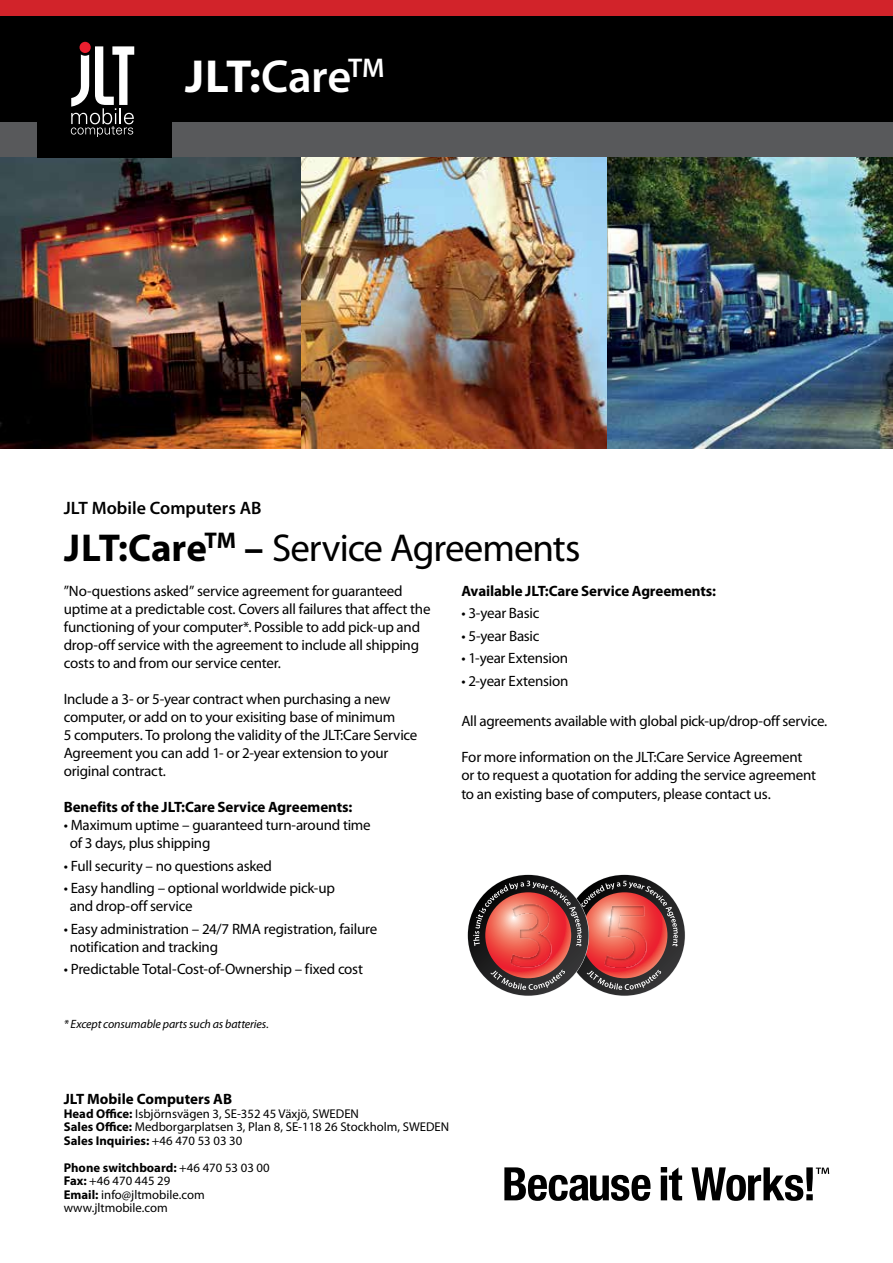
<style>
.page{position:relative;width:893px;height:1263px;background:#fff}
.page>*{position:absolute;margin:0;border:0;box-sizing:border-box;transform-origin:0 0}
.t1{font:700 46.5px "Myriad Pro";color:#fff}
.t2{font:39px "Myriad Pro";letter-spacing:-.025em;color:#000}
.t3{font:600 18px "Myriad Pro";color:#000}
.t4{font:15px/18px "Myriad Pro";letter-spacing:-.015em;color:#000}
.t5{font:700 15px "Myriad Pro";letter-spacing:-.01em;color:#000}
.t6{font:12.75px/13.5px "Myriad Pro";color:#000}
.t7{font:italic 12px "Myriad Pro";letter-spacing:-.01em;color:#000}
.s1{font-weight:600}
.s2{font-weight:700}
</style>
<div class="page">
<img style="left:606px;top:157px;width:287px;height:292px">
<img style="left:301px;top:157px;width:305px;height:292px">
<img style="left:0;top:157px;width:301px;height:292px">
<svg style="left:504px;top:1167px;width:146px;height:34px"></svg>
<svg style="left:661px;top:1167px;width:21px;height:33px"></svg>
<svg style="left:691px;top:1167px;width:138px;height:34px"></svg>
<div style="left:0;top:0;width:893px;height:149px;background:#000"></div>
<div style="left:0;top:122px;width:893px;height:35px;background:#58595b"></div>
<div style="left:0;top:0;width:893px;height:16px;background:#d2232a"></div>
<div style="left:37px;top:29px;width:135px;height:128px;background:#000"></div>
<svg style="left:71px;top:46px;width:63px;height:91px"></svg>
<div style="left:80px;top:42px;width:11px;height:11px;background:#ec1f2f;border-radius:50%"></div>
<svg style="left:564px;top:875px;width:121px;height:121px"></svg>
<svg style="left:581px;top:892px;width:86px;height:86px"></svg>
<svg style="left:587px;top:970px;width:74px;height:20px"></svg>
<img style="left:594px;top:946px;width:53px;height:22px">
<svg style="left:468px;top:875px;width:121px;height:121px;background:#2b292a"></svg>
<svg style="left:473px;top:881px;width:205px;height:65px;background:#905d59"></svg>
<svg style="left:485px;top:892px;width:86px;height:86px;background:#e94541"></svg>
<svg style="left:490px;top:969px;width:75px;height:21px;background:#775453"></svg>
<img style="left:498px;top:904px;width:53px;height:63px">
<h1 class="t1" style="left:185px;top:51px;width:201px">JLT:<span class="s1">Care</span><sup>TM</sup></h1>
<p class="t3" style="left:64px;top:498px;width:199px">JLT Mobile Computers AB</p>
<h2 class="t2" style="left:64px;top:527px;width:518px"><span class="s2">JLT:Care</span><sup>TM</sup> <span class="s2">–</span> Service Agreements</h2>
<p class="t4" style="left:64px;top:582px;width:368px">”No-questions asked” service agreement for guaranteed uptime at a predictable cost. Covers all failures that affect the functioning of your computer*. Possible to add pick-up and drop-off service with the agreement to include all shipping costs to and from our service center.</p>
<p class="t4" style="left:64px;top:690px;width:355px">Include a 3- or 5-year contract when purchasing a new computer, or add on to your exisiting base of minimum<br>5 computers. To prolong the validity of the JLT:Care Service Agreement you can add 1- or 2-year extension to your original contract.</p>
<p class="t5" style="left:64px;top:798px;width:290px">Benefits of the JLT:Care Service Agreements:</p>
<p class="t4" style="left:70px;top:816px;width:303px;text-indent:-6px">• Maximum uptime – guaranteed turn-around time of 3 days, plus shipping</p>
<p class="t4" style="left:64px;top:857px;width:210px">• Full security – no questions asked</p>
<p class="t4" style="left:70px;top:879px;width:267px;text-indent:-6px">• Easy handling – optional worldwide pick-up and drop-off service</p>
<p class="t4" style="left:70px;top:920px;width:309px;text-indent:-6px">• Easy administration – 24/7 RMA registration, failure notification and tracking</p>
<p class="t4" style="left:64px;top:960px;width:301px">• Predictable Total-Cost-of-Ownership – fixed cost</p>
<p class="t5" style="left:461px;top:582px;width:256px">Available JLT:Care Service Agreements:</p>
<p class="t4" style="left:461px;top:605px;width:80px">• 3-year Basic</p>
<p class="t4" style="left:461px;top:627px;width:80px">• 5-year Basic</p>
<p class="t4" style="left:461px;top:650px;width:108px">• 1-year Extension</p>
<p class="t4" style="left:461px;top:672px;width:109px">• 2-year Extension</p>
<p class="t4" style="left:461px;top:713px;width:367px">All agreements available with global pick-up/drop-off service.</p>
<p class="t4" style="left:461px;top:749px;width:356px">For more information on the JLT:Care Service Agreement or to request a quotation for adding the service agreement to an existing base of computers, please contact us.</p>
<p class="t7" style="left:64px;top:1017px;width:207px">* Except consumable parts such as batteries.</p>
<p class="t5" style="left:64px;top:1091px;width:170px">JLT Mobile Computers AB</p>
<p class="t6" style="left:64px;top:1107px;width:387px"><span class="s2">Head Office:</span> Isbjörnsvägen 3, SE-352 45 Växjö, SWEDEN<br><span class="s2">Sales Office:</span> Medborgarplatsen 3, Plan 8, SE-118 26 Stockholm, SWEDEN<br><span class="s2">Sales Inquiries:</span> +46 470 53 03 30</p>
<p class="t6" style="left:64px;top:1161px;width:207px"><span class="s2">Phone switchboard:</span> +46 470 53 03 00<br><span class="s2">Fax:</span> +46 470 445 29<br><span class="s2">Email:</span> info@jltmobile.com www.jltmobile.com</p>
</div>
